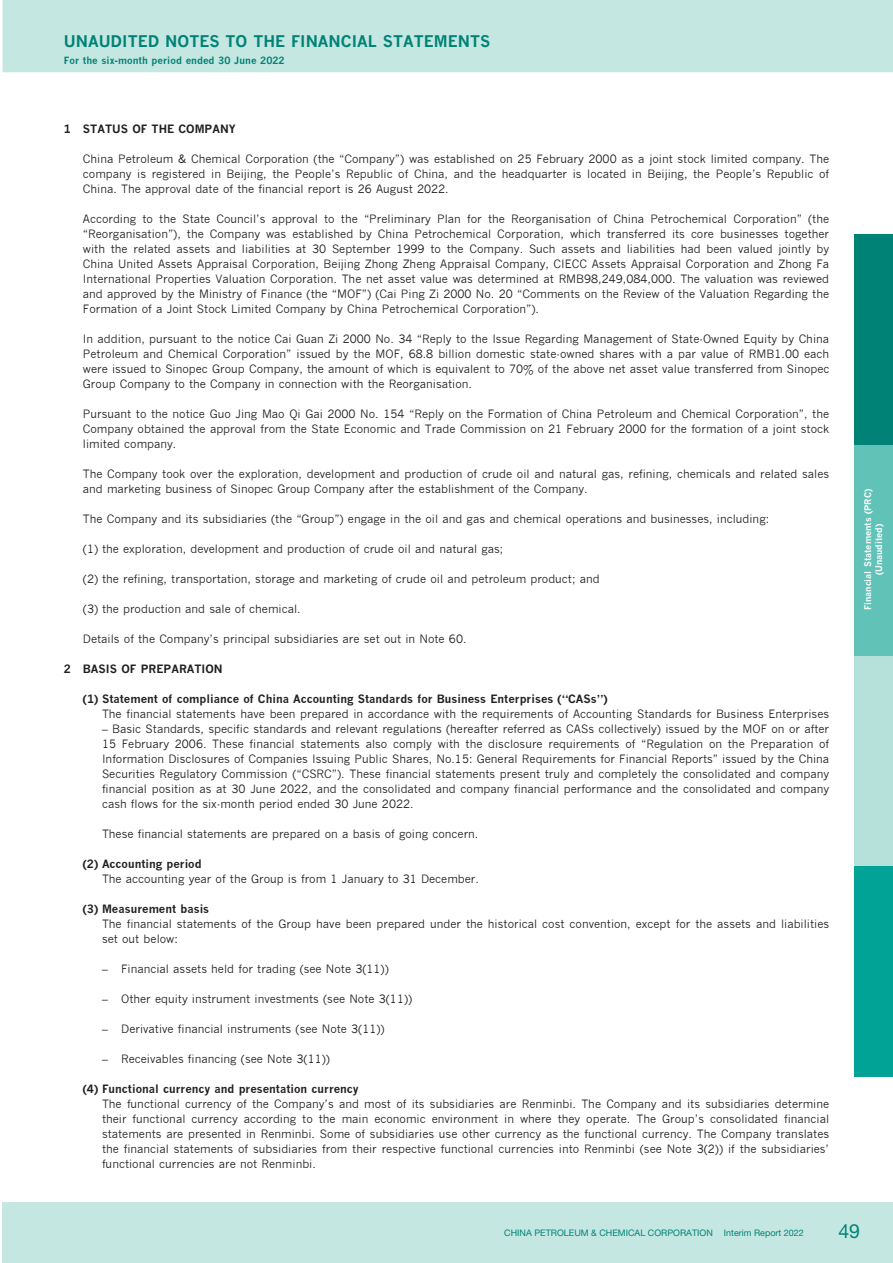
<style>
.page{position:relative;width:893px;height:1263px;background:#fff}
.page>*{position:absolute;margin:0;border:0;box-sizing:border-box;transform-origin:0 0}
.t1{font:19.5px "Helvetica Neue LT Std";color:#008376}
.t2{font:700 15.75px "News Gothic";color:#008376}
.t3{font:11.25px/15px "News Gothic";color:#231f20;text-align:justify}
.t4{font:700 11.25px "News Gothic";color:#231f20}
.t5{font:700 9.75px "News Gothic";color:#008376}
.t6{font:9px "Helvetica Neue LT Std";color:#008376}
.t7{font:700 9px/10.8px "News Gothic";color:#fff;text-align:center}
</style>
<div class="page">
<div style="left:3px;top:0;width:890px;height:72px;background:#c5e7e2"></div>
<div style="left:855px;top:866px;width:38px;height:211px;background:#00a396"></div>
<div style="left:855px;top:655px;width:38px;height:211px;background:#b6e1db"></div>
<div style="left:855px;top:445px;width:38px;height:210px;background:#61c2b8"></div>
<div style="left:855px;top:234px;width:38px;height:211px;background:#008376"></div>
<div style="left:3px;top:1202px;width:890px;height:61px;background:#c5e7e2"></div>
<h2 class="t2" style="left:64px;top:32px;width:428px">UNAUDITED NOTES TO THE FINANCIAL STATEMENTS</h2>
<p class="t5" style="left:64px;top:54px;width:222px">For the six-month period ended 30 June 2022</p>
<p class="t4" style="left:64px;top:122px;width:174px">1 STATUS OF THE COMPANY</p>
<p class="t3" style="left:83px;top:152px;width:748px">China Petroleum &amp; Chemical Corporation (the “Company”) was established on 25 February 2000 as a joint stock limited company. The company is registered in Beijing, the People’s Republic of China, and the headquarter is located in Beijing, the People’s Republic of China. The approval date of the financial report is 26 August 2022.</p>
<p class="t3" style="left:83px;top:212px;width:748px">According to the State Council’s approval to the “Preliminary Plan for the Reorganisation of China Petrochemical Corporation” (the “Reorganisation”), the Company was established by China Petrochemical Corporation, which transferred its core businesses together with the related assets and liabilities at 30 September 1999 to the Company. Such assets and liabilities had been valued jointly by China United Assets Appraisal Corporation, Beijing Zhong Zheng Appraisal Company, CIECC Assets Appraisal Corporation and Zhong Fa International Properties Valuation Corporation. The net asset value was determined at RMB98,249,084,000. The valuation was reviewed and approved by the Ministry of Finance (the “MOF”) (Cai Ping Zi 2000 No. 20 “Comments on the Review of the Valuation Regarding the Formation of a Joint Stock Limited Company by China Petrochemical Corporation”).</p>
<p class="t3" style="left:83px;top:332px;width:748px">In addition, pursuant to the notice Cai Guan Zi 2000 No. 34 “Reply to the Issue Regarding Management of State-Owned Equity by China Petroleum and Chemical Corporation” issued by the MOF, 68.8 billion domestic state-owned shares with a par value of RMB1.00 each were issued to Sinopec Group Company, the amount of which is equivalent to 70% of the above net asset value transferred from Sinopec Group Company to the Company in connection with the Reorganisation.</p>
<p class="t3" style="left:83px;top:407px;width:748px">Pursuant to the notice Guo Jing Mao Qi Gai 2000 No. 154 “Reply on the Formation of China Petroleum and Chemical Corporation”, the Company obtained the approval from the State Economic and Trade Commission on 21 February 2000 for the formation of a joint stock limited company.</p>
<p class="t3" style="left:83px;top:467px;width:748px">The Company took over the exploration, development and production of crude oil and natural gas, refining, chemicals and related sales and marketing business of Sinopec Group Company after the establishment of the Company.</p>
<p class="t3" style="left:83px;top:512px;width:688px">The Company and its subsidiaries (the “Group”) engage in the oil and gas and chemical operations and businesses, including:</p>
<p class="t3" style="left:83px;top:542px;width:422px">(1) the exploration, development and production of crude oil and natural gas;</p>
<p class="t3" style="left:83px;top:572px;width:518px">(2) the refining, transportation, storage and marketing of crude oil and petroleum product; and</p>
<p class="t3" style="left:83px;top:602px;width:219px">(3) the production and sale of chemical.</p>
<p class="t3" style="left:83px;top:632px;width:385px">Details of the Company’s principal subsidiaries are set out in Note 60.</p>
<p class="t4" style="left:64px;top:662px;width:160px">2 BASIS OF PREPARATION</p>
<p class="t4" style="left:83px;top:692px;width:526px">(1) Statement of compliance of China Accounting Standards for Business Enterprises (“CASs”)</p>
<p class="t3" style="left:102px;top:707px;width:729px">The financial statements have been prepared in accordance with the requirements of Accounting Standards for Business Enterprises</p>
<p class="t3" style="left:102px;top:722px;width:729px">– Basic Standards, specific standards and relevant regulations (hereafter referred as CASs collectively) issued by the MOF on or after 15 February 2006. These financial statements also comply with the disclosure requirements of “Regulation on the Preparation of Information Disclosures of Companies Issuing Public Shares, No.15: General Requirements for Financial Reports” issued by the China Securities Regulatory Commission (“CSRC”). These financial statements present truly and completely the consolidated and company financial position as at 30 June 2022, and the consolidated and company financial performance and the consolidated and company cash flows for the six-month period ended 30 June 2022.</p>
<p class="t3" style="left:102px;top:827px;width:378px">These financial statements are prepared on a basis of going concern.</p>
<p class="t4" style="left:83px;top:857px;width:120px">(2) Accounting period</p>
<p class="t3" style="left:102px;top:872px;width:378px">The accounting year of the Group is from 1 January to 31 December.</p>
<p class="t4" style="left:83px;top:902px;width:128px">(3) Measurement basis</p>
<p class="t3" style="left:102px;top:917px;width:729px">The financial statements of the Group have been prepared under the historical cost convention, except for the assets and liabilities set out below:</p>
<p class="t3" style="left:102px;top:962px;width:288px">– Financial assets held for trading (see Note 3(11))</p>
<p class="t3" style="left:102px;top:992px;width:312px">– Other equity instrument investments (see Note 3(11))</p>
<p class="t3" style="left:102px;top:1022px;width:284px">– Derivative financial instruments (see Note 3(11))</p>
<p class="t3" style="left:102px;top:1052px;width:229px">– Receivables financing (see Note 3(11))</p>
<p class="t4" style="left:83px;top:1082px;width:277px">(4) Functional currency and presentation currency</p>
<p class="t3" style="left:102px;top:1097px;width:729px">The functional currency of the Company’s and most of its subsidiaries are Renminbi. The Company and its subsidiaries determine their functional currency according to the main economic environment in where they operate. The Group’s consolidated financial statements are presented in Renminbi. Some of subsidiaries use other currency as the functional currency. The Company translates the financial statements of subsidiaries from their respective functional currencies into Renminbi (see Note 3(2)) if the subsidiaries’ functional currencies are not Renminbi.</p>
<p class="t7" style="left:862px;top:610px;width:123px;rotate:-90deg">Financial Statements (PRC) (Unaudited)</p>
<p class="t6" style="left:504px;top:1228px;width:301px">CHINA PETROLEUM &amp; CHEMICAL CORPORATION Interim Report 2022</p>
<h1 class="t1" style="left:838px;top:1220px;width:23px">49</h1>
</div>
